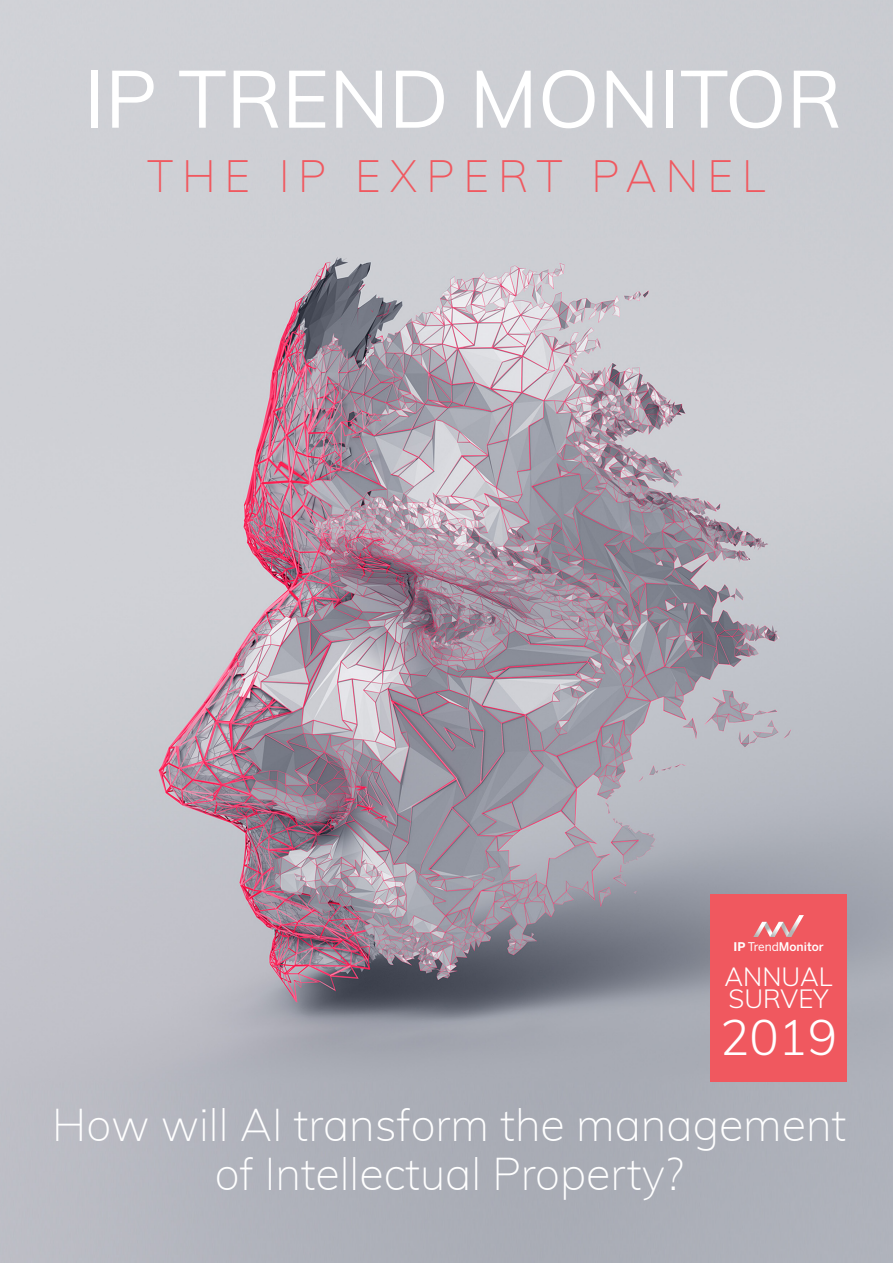
<style>
.page{position:relative;width:893px;height:1263px;background:#fff}
.page>*{position:absolute;margin:0;border:0;box-sizing:border-box;transform-origin:0 0}
.t1{font:80.1px "Muli";color:#fff}
.t2{font:300 48.75px "Muli";color:#fff}
.t3{font:200 44.85px/48.4px "Muli";color:#fff;text-align:center}
.t4{font:200 44.25px "Muli";letter-spacing:.2em;color:#f0585f}
.t5{font:300 25.8px/21.9px "Muli";color:#fff}
.t6{font:500 11.85px "Benton Sans";color:#fff}
.s1{font-weight:700}
.s2{font-weight:400}
</style>
<div class="page">
<img style="left:0;top:0;width:893px;height:1263px">
<div style="left:710px;top:894px;width:136px;height:187px;background:#f0585f"></div>
<svg style="left:753px;top:915px;width:51px;height:22px"></svg>
<h1 class="t1" style="left:84px;top:41px;width:759px">IP TREND MONITOR</h1>
<p class="t4" style="left:147px;top:144px;width:620px">THE IP EXPERT PANEL</p>
<p class="t6" style="left:733px;top:940px;width:92px"><span class="s1">IP</span> <span class="s2">Trend</span>Monitor</p>
<p class="t5" style="left:724px;top:964px;width:110px">ANNUAL<br>SURVEY</p>
<p class="t2" style="left:720px;top:1002px;width:119px">2019</p>
<p class="t3" style="left:52px;top:1099px;width:795px">How will AI transform the management of Intellectual Property?</p>
</div>
